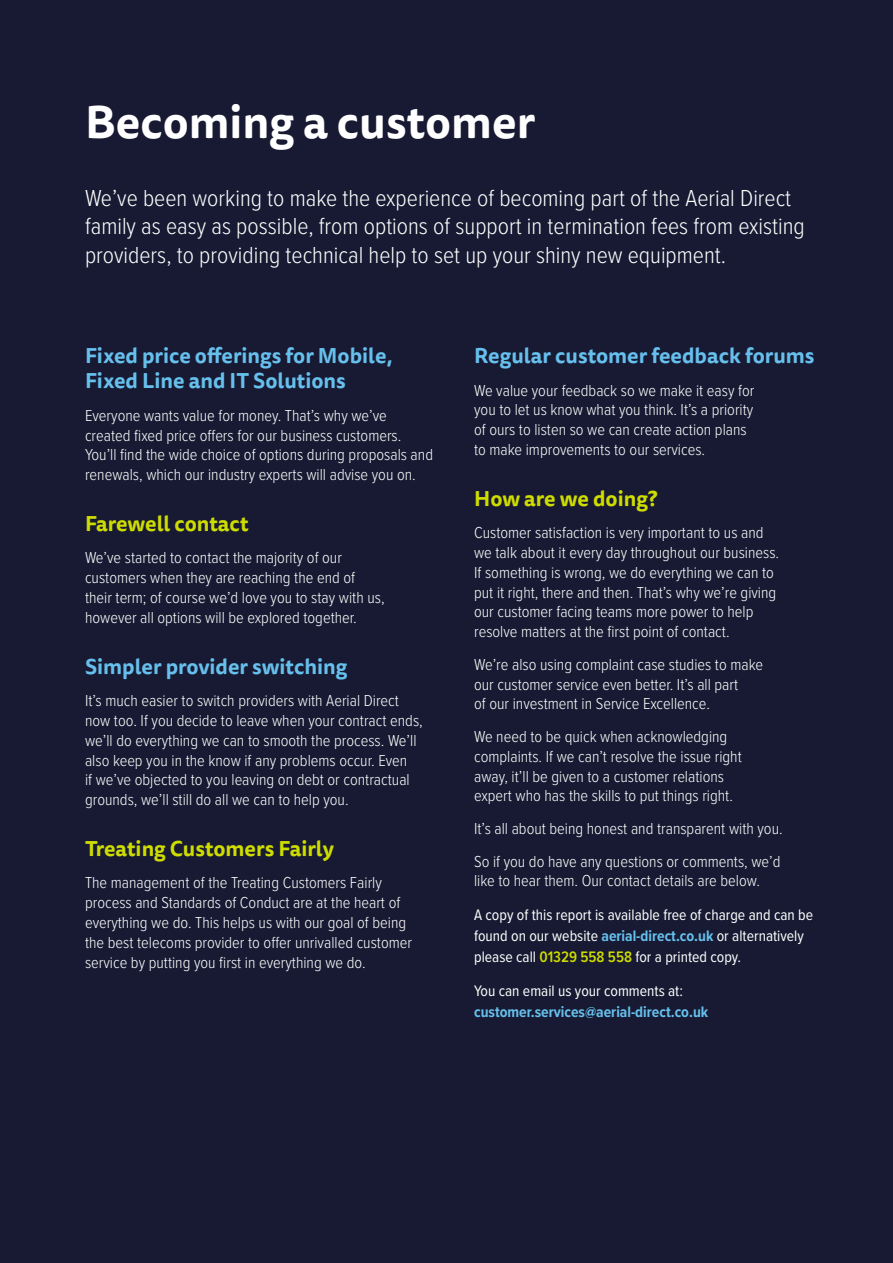
<style>
.page{position:relative;width:893px;height:1263px;background:#fff}
.page>*{position:absolute;margin:0;border:0;box-sizing:border-box;transform-origin:0 0}
.Heading_1{font:700 45px "Tisa Sans Pro";color:#fff}
.Pull-out{font:300 24px/28.8px "Proxima Nova Cond";color:#fff}
.Heading_2{font:700 21px/25.2px "Tisa Sans Pro";color:#66bfec}
.Heading_2-2{font:700 21px "Tisa Sans Pro";color:#cedc00}
.t1{font:300 16.5px/19.8px "Proxima Nova Cond";color:#fff}
.t2{font:15.75px/21px "Proxima Nova Cond";color:#fff}
.t3{font:700 15.75px/21px "Proxima Nova Cond";color:#66bfec}
.s1{font-weight:700;color:#66bfec}
.s2{font-weight:600;color:#cedc00}
.s3{font-weight:400;color:#fff}
</style>
<div class="page">
<div style="left:1px;top:0;width:892px;height:1263px;background:#171a32"></div>
<p class="Heading_1" style="left:85px;top:89px;width:452px">Becoming a customer</p>
<p class="Pull-out" style="left:85px;top:182px;width:721px">We’ve been working to make the experience of becoming part of the Aerial Direct family as easy as possible, from options of support in termination fees from existing providers, to providing technical help to set up your shiny new equipment.</p>
<p class="Heading_2" style="left:85px;top:343px;width:309px">Fixed price offerings for Mobile,<br>Fixed Line and IT Solutions</p>
<p class="t1" style="left:85px;top:404px;width:350px">Everyone wants value for money. That’s why we’ve created fixed price offers for our business customers.<br>You’ll find the wide choice of options during proposals and renewals, which our industry experts will advise you on.</p>
<p class="Heading_2-2" style="left:85px;top:508px;width:165px">Farewell contact</p>
<p class="t1" style="left:85px;top:547px;width:301px">We’ve started to contact the majority of our customers when they are reaching the end of their term; of course we’d love you to stay with us, however all options will be explored together.</p>
<p class="Heading_2" style="left:85px;top:654px;width:264px">Simpler provider switching</p>
<p class="t1" style="left:85px;top:690px;width:339px">It’s much easier to switch providers with Aerial Direct now too. If you decide to leave when your contract ends, we’ll do everything we can to smooth the process. We’ll also keep you in the know if any problems occur. Even<br>if we’ve objected to you leaving on debt or contractual grounds, we’ll still do all we can to help you.</p>
<p class="Heading_2-2" style="left:85px;top:833px;width:250px">Treating Customers Fairly</p>
<p class="t1" style="left:85px;top:872px;width:328px">The management of the Treating Customers Fairly process and Standards of Conduct are at the heart of everything we do. This helps us with our goal of being the best telecoms provider to offer unrivalled customer service by putting you first in everything we do.</p>
<p class="Heading_2" style="left:474px;top:343px;width:342px">Regular customer feedback forums</p>
<p class="t1" style="left:474px;top:379px;width:282px">We value your feedback so we make it easy for you to let us know what you think. It’s a priority of ours to listen so we can create action plans to make improvements to our services.</p>
<p class="Heading_2-2" style="left:474px;top:483px;width:185px">How are we doing?</p>
<p class="t1" style="left:474px;top:522px;width:307px">Customer satisfaction is very important to us and we talk about it every day throughout our business.<br>If something is wrong, we do everything we can to put it right, there and then. That’s why we’re giving our customer facing teams more power to help resolve matters at the first point of contact.</p>
<p class="t1" style="left:474px;top:653px;width:290px">We’re also using complaint case studies to make our customer service even better. It’s all part<br>of our investment in Service Excellence.</p>
<p class="t1" style="left:474px;top:726px;width:269px">We need to be quick when acknowledging complaints. If we can’t resolve the issue right away, it’ll be given to a customer relations expert who has the skills to put things right.</p>
<p class="t1" style="left:474px;top:818px;width:310px">It’s all about being honest and transparent with you.</p>
<p class="t1" style="left:474px;top:850px;width:308px">So if you do have any questions or comments, we’d like to hear them. Our contact details are below.</p>
<p class="t2" style="left:474px;top:904px;width:341px">A copy of this report is available free of charge and can be found on our website <span class="s1">aerial-direct.co.uk</span> or alternatively please call <span class="s2">01329 558 558</span> for a printed copy.</p>
<p class="t3" style="left:474px;top:980px;width:236px"><span class="s3">You can email us your comments at: </span>customer.services@aerial-direct.co.uk</p>
</div>
